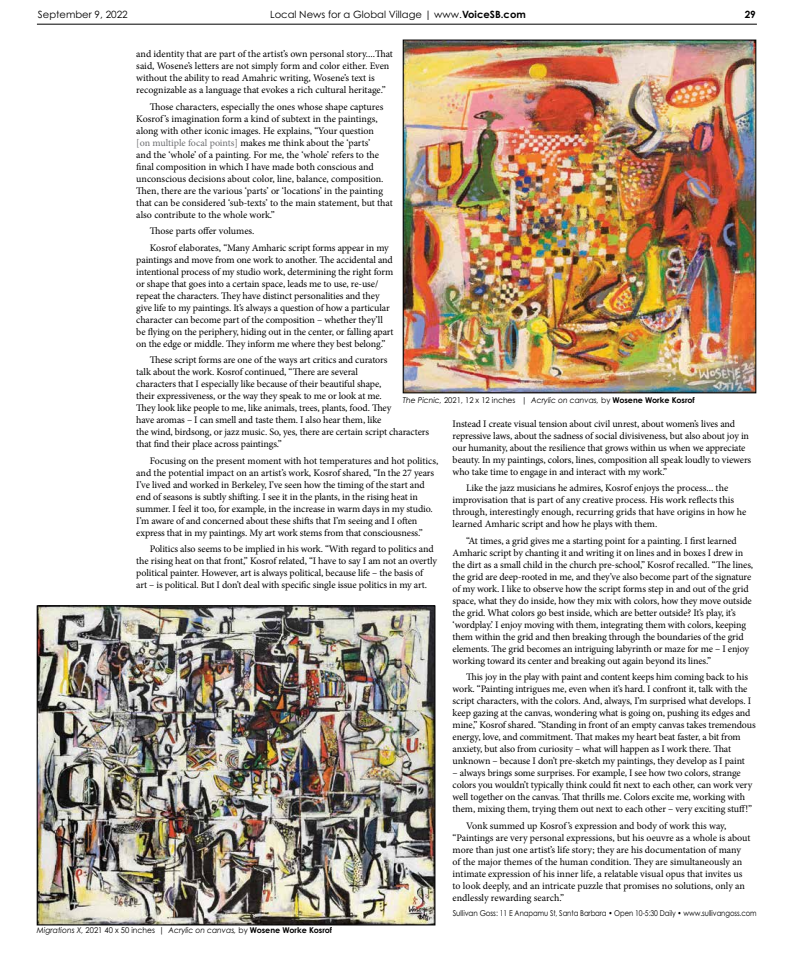
<style>
.page{position:relative;width:792px;height:972px;background:#fff}
.page>*{position:absolute;margin:0;border:0;box-sizing:border-box;transform-origin:0 0}
.t1{font:10px/12px "Minion Pro";letter-spacing:-.01em;color:#000}
.t2{font:10px "Century Gothic Pro";color:#000}
.t3{font:700 10px "Century Gothic Pro";color:#000}
.t4{font:italic 8px "Century Gothic Pro";color:#000;scale:.95 1}
.t5{font:8px "Century Gothic Pro";letter-spacing:-.01em;color:#000;scale:.9 1}
.s1{font-weight:700}
.s2{color:#6d6e71}
.s3{font-style:normal}
.s4{font-weight:700;font-style:normal}
</style>
<div class="page">
<hr style="left:37px;top:24px;width:720px;height:1px;background:#000">
<img style="left:405px;top:42px;width:349px;height:349px">
<div style="left:403px;top:40px;width:353px;height:353px;border:1px solid #000"></div>
<img style="left:39px;top:608px;width:394px;height:315px">
<div style="left:37px;top:606px;width:398px;height:319px;border:1px solid #000"></div>
<p class="t2" style="left:38px;top:9px;width:91px">September 9, 2022</p>
<p class="t2" style="left:270px;top:9px;width:257px">Local News for a Global Village | www.<span class="s1">VoiceSB.com</span></p>
<p class="t3" style="left:745px;top:9px;width:13px">29</p>
<p class="t1" style="left:136px;top:48px;width:258px">and identity that are part of the artist’s own personal story....That said, Wosene’s letters are not simply form and color either. Even without the ability to read Amahric writing, Wosene’s text is recognizable as a language that evokes a rich cultural heritage.”</p>
<p class="t1" style="left:136px;top:101px;width:258px;text-indent:14px">Those characters, especially the ones whose shape captures Kosrof ’s imagination form a kind of subtext in the paintings, along with other iconic images. He explains, “Your question<br><span class="s2">[on multiple focal points]</span> makes me think about the ‘parts’<br>and the ‘whole’ of a painting. For me, the ‘whole’ refers to the final composition in which I have made both conscious and unconscious decisions about color, line, balance, composition.<br>Then, there are the various ‘parts’ or ‘locations’ in the painting that can be considered ‘sub-texts’ to the main statement, but that also contribute to the whole work.”</p>
<p class="t1" style="left:150px;top:223px;width:241px;line-height:16.5px">Those parts offer volumes.<br>Kosrof elaborates, “Many Amharic script forms appear in my</p>
<p class="t1" style="left:136px;top:254px;width:259px">paintings and move from one work to another. The accidental and intentional process of my studio work, determining the right form or shape that goes into a certain space, leads me to use, re-use/ repeat the characters. They have distinct personalities and they give life to my paintings. It’s always a question of how a particular character can become part of the composition – whether they’ll be flying on the periphery, hiding out in the center, or falling apart on the edge or middle. They inform me where they best belong.”</p>
<p class="t1" style="left:136px;top:354px;width:294px;text-indent:14px">These script forms are one of the ways art critics and curators<br>talk about the work. Kosrof continued, “There are several<br>characters that I especially like because of their beautiful shape,<br>their expressiveness, or the way they speak to me or look at me.<br>They look like people to me, like animals, trees, plants, food. They<br>have aromas – I can smell and taste them. I also hear them, like<br>the wind, birdsong, or jazz music. So, yes, there are certain script characters that find their place across paintings.”</p>
<p class="t1" style="left:136px;top:455px;width:304px;text-indent:14px">Focusing on the present moment with hot temperatures and hot politics, and the potential impact on an artist’s work, Kosrof shared, “In the 27 years I’ve lived and worked in Berkeley, I’ve seen how the timing of the start and end of seasons is subtly shifting. I see it in the plants, in the rising heat in summer. I feel it too, for example, in the increase in warm days in my studio.<br>I’m aware of and concerned about these shifts that I’m seeing and I often express that in my paintings. My art work stems from that consciousness.”</p>
<p class="t1" style="left:136px;top:543px;width:302px;text-indent:14px">Politics also seems to be implied in his work. “With regard to politics and the rising heat on that front,” Kosrof related, “I have to say I am not an overtly political painter. However, art is always political, because life – the basis of<br>art – is political. But I don’t deal with specific single issue politics in my art.</p>
<p class="t4" style="left:403px;top:395px;width:309px">The Picnic, <span class="s3">2021, 12 x 12 inches</span> | Acrylic on canvas, <span class="s3">by</span> <span class="s4">Wosene Worke Kosrof</span></p>
<p class="t1" style="left:453px;top:418px;width:300px">Instead I create visual tension about civil unrest, about women’s lives and repressive laws, about the sadness of social divisiveness, but also about joy in our humanity, about the resilience that grows within us when we appreciate beauty. In my paintings, colors, lines, composition all speak loudly to viewers who take time to engage in and interact with my work.”</p>
<p class="t1" style="left:453px;top:482px;width:295px;text-indent:14px">Like the jazz musicians he admires, Kosrof enjoys the process... the improvisation that is part of any creative process. His work reflects this through, interestingly enough, recurring grids that have origins in how he learned Amharic script and how he plays with them.</p>
<p class="t1" style="left:453px;top:535px;width:302px;text-indent:14px">“At times, a grid gives me a starting point for a painting. I first learned Amharic script by chanting it and writing it on lines and in boxes I drew in the dirt as a small child in the church pre-school,” Kosrof recalled. “The lines, the grid are deep-rooted in me, and they’ve also become part of the signature of my work. I like to observe how the script forms step in and out of the grid space, what they do inside, how they mix with colors, how they move outside the grid. What colors go best inside, which are better outside? It’s play, it’s ‘wordplay.’ I enjoy moving with them, integrating them with colors, keeping them within the grid and then breaking through the boundaries of the grid elements. The grid becomes an intriguing labyrinth or maze for me – I enjoy working toward its center and breaking out again beyond its lines.”</p>
<p class="t1" style="left:453px;top:671px;width:305px;text-indent:14px">This joy in the play with paint and content keeps him coming back to his work. “Painting intrigues me, even when it’s hard. I confront it, talk with the script characters, with the colors. And, always, I’m surprised what develops. I keep gazing at the canvas, wondering what is going on, pushing its edges and mine,” Kosrof shared. “Standing in front of an empty canvas takes tremendous energy, love, and commitment. That makes my heart beat faster, a bit from anxiety, but also from curiosity – what will happen as I work there. That unknown – because I don’t pre-sketch my paintings, they develop as I paint</p>
<p class="t1" style="left:453px;top:767px;width:301px">– always brings some surprises. For example, I see how two colors, strange colors you wouldn’t typically think could fit next to each other, can work very well together on the canvas. That thrills me. Colors excite me, working with them, mixing them, trying them out next to each other – very exciting stuff!”</p>
<p class="t1" style="left:453px;top:820px;width:299px;text-indent:14px">Vonk summed up Kosrof ’s expression and body of work this way, “Paintings are very personal expressions, but his oeuvre as a whole is about more than just one artist’s life story; they are his documentation of many of the major themes of the human condition. They are simultaneously an intimate expression of his inner life, a relatable visual opus that invites us to look deeply, and an intricate puzzle that promises no solutions, only an endlessly rewarding search.”</p>
<p class="t5" style="left:453px;top:908px;width:339px">Sullivan Goss: 11 E Anapamu St, Santa Barbara • Open 10-5:30 Daily • www.sullivangoss.com</p>
<p class="t4" style="left:37px;top:925px;width:312px">Migrations X, <span class="s3">2021 40 x 50 inches</span> | Acrylic on canvas, <span class="s3">by</span> <span class="s4">Wosene Worke Kosrof</span></p>
</div>
